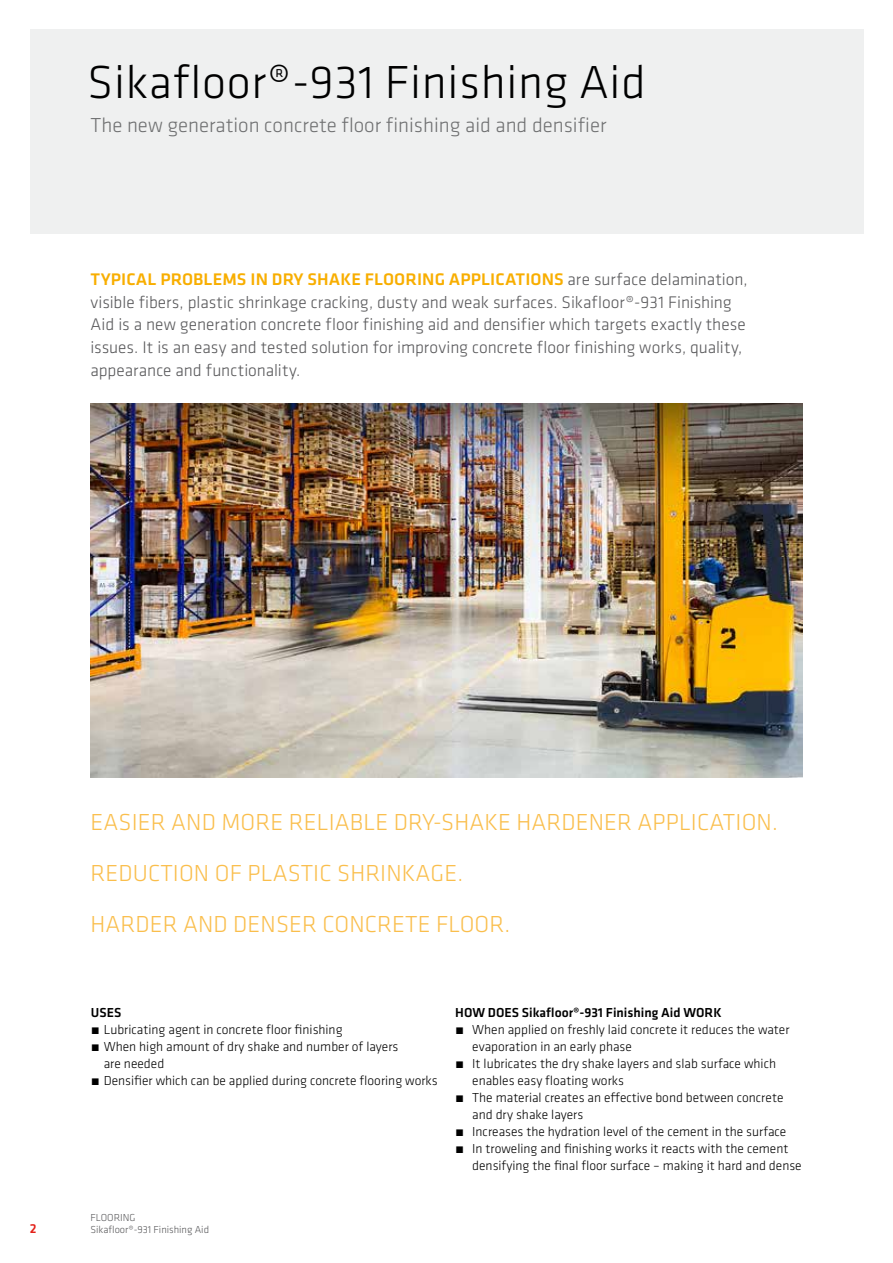
<style>
.page{position:relative;width:893px;height:1263px;background:#fff}
.page>*{position:absolute;margin:0;border:0;box-sizing:border-box;transform-origin:0 0}
.t1{font:300 48px "Klavika";letter-spacing:.015em;color:#000}
.t2{font:300 24px/51px "Klavika";letter-spacing:.005em;color:#fabe4c}
.t3{font:300 21px "Klavika";color:#707172}
.t4{font:300 17.4px/22.6px "Klavika";color:#58585a}
.t5{font:300 13.5px "Klavika";color:#000}
.t6{font:500 13.5px "Klavika";color:#000}
.t7{font:500 13.5px "Klavika";color:#e32119}
.t8{font:300 10.5px/12.6px "Klavika";color:#58585a}
.s1{font-weight:500;color:#f8ae00}
</style>
<div class="page">
<div style="left:30px;top:30px;width:833px;height:204px;background:#eceded"></div>
<img style="left:91px;top:403px;width:711px;height:374px">
<h1 class="t1" style="left:87px;top:53px;width:560px">Sikafloor®-931 Finishing Aid</h1>
<h3 class="t3" style="left:91px;top:112px;width:518px">The new generation concrete floor finishing aid and densifier</h3>
<p class="t4" style="left:91px;top:268px;width:659px"><span class="s1">TYPICAL PROBLEMS IN DRY SHAKE FLOORING APPLICATIONS</span> are surface delamination, visible fibers, plastic shrinkage cracking, dusty and weak surfaces. Sikafloor®-931 Finishing Aid is a new generation concrete floor finishing aid and densifier which targets exactly these issues. It is an easy and tested solution for improving concrete floor finishing works, quality, appearance and functionality.</p>
<h2 class="t2" style="left:91px;top:796px;width:689px">EASIER AND MORE RELIABLE DRY-SHAKE HARDENER APPLICATION.<br>REDUCTION OF PLASTIC SHRINKAGE.<br>HARDER AND DENSER CONCRETE FLOOR.</h2>
<p class="t6" style="left:91px;top:1003px;width:32px">USES</p>
<p class="t5" style="left:91px;top:1021px;width:253px">́ Lubricating agent in concrete floor finishing</p>
<p class="t5" style="left:91px;top:1038px;width:309px">́ When high amount of dry shake and number of layers</p>
<p class="t5" style="left:104px;top:1055px;width:62px">are needed</p>
<p class="t5" style="left:91px;top:1072px;width:348px">́ Densifier which can be applied during concrete flooring works</p>
<p class="t7" style="left:30px;top:1219px;width:8px">2</p>
<p class="t8" style="left:91px;top:1211px;width:120px">FLOORING<br>Sikafloor®-931 Finishing Aid</p>
<p class="t6" style="left:455px;top:1003px;width:268px">HOW DOES Sikafloor®-931 Finishing Aid WORK</p>
<p class="t5" style="left:455px;top:1021px;width:336px">́ When applied on freshly laid concrete it reduces the water</p>
<p class="t5" style="left:472px;top:1038px;width:161px">evaporation in an early phase</p>
<p class="t5" style="left:455px;top:1055px;width:322px">́ It lubricates the dry shake layers and slab surface which</p>
<p class="t5" style="left:472px;top:1072px;width:153px">enables easy floating works</p>
<p class="t5" style="left:455px;top:1089px;width:330px">́ The material creates an effective bond between concrete</p>
<p class="t5" style="left:472px;top:1106px;width:113px">and dry shake layers</p>
<p class="t5" style="left:455px;top:1123px;width:333px">́ Increases the hydration level of the cement in the surface</p>
<p class="t5" style="left:455px;top:1140px;width:335px">́ In troweling and finishing works it reacts with the cement</p>
<p class="t5" style="left:472px;top:1157px;width:331px">densifying the final floor surface – making it hard and dense</p>
</div>
